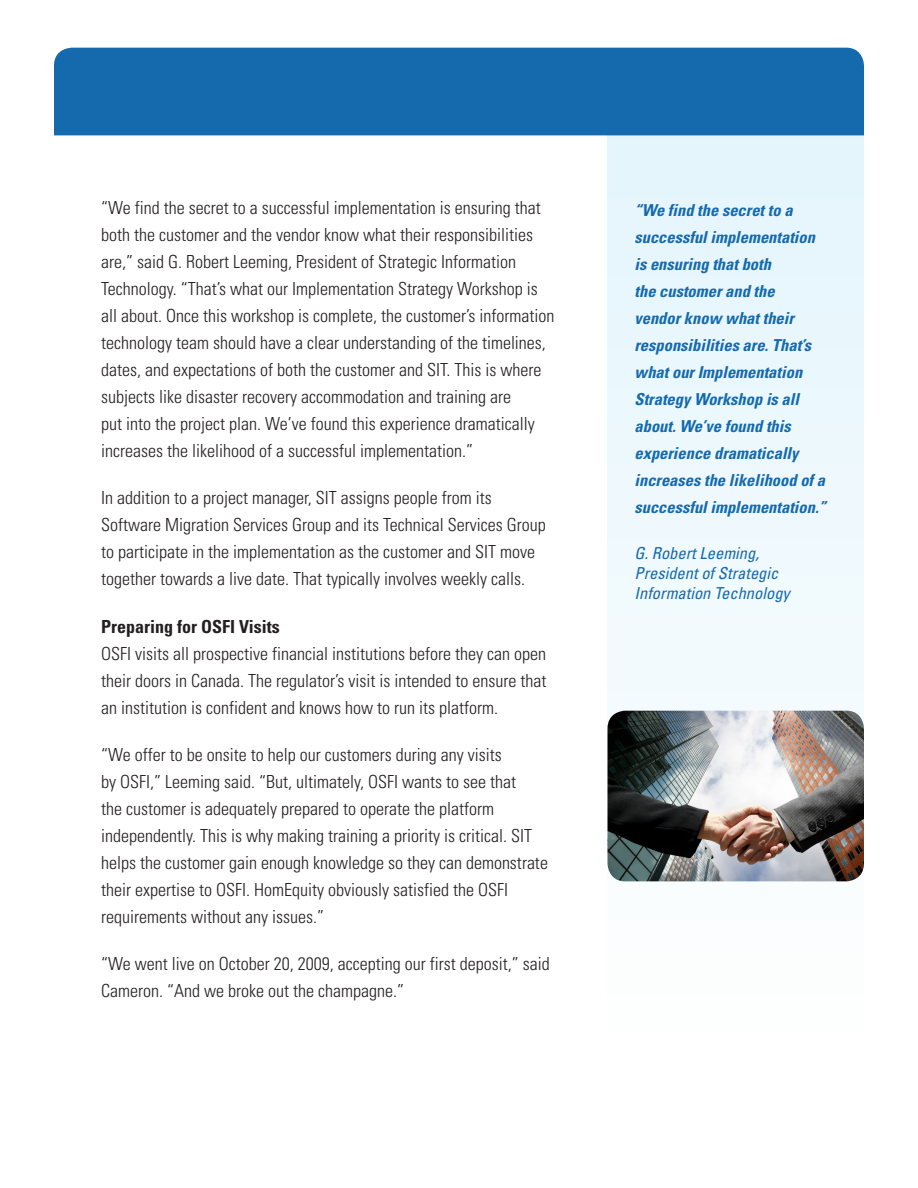
<style>
.page{position:relative;width:918px;height:1188px;background:#fff}
.page>*{position:absolute;margin:0;border:0;box-sizing:border-box;transform-origin:0 0}
.t1{font:300 condensed 18px/27px "Univers";color:#231f20}
.t2{font:700 condensed 18px "Univers";color:#231f20}
.t3{font:italic 700 condensed 16.5px/27px "Univers";color:#156aae}
.t4{font:italic condensed 16.5px/19.8px "Univers";color:#156aae}
</style>
<div class="page">
<div style="left:608px;top:108px;width:256px;height:945px;background:linear-gradient(to right,#eff9fd,#f0f9fd)"></div>
<div style="left:54px;top:48px;width:810px;height:87px;background:#156aae"></div>
<img style="left:608px;top:711px;width:256px;height:170px">
<p class="t1" style="left:101px;top:194px;width:455px">“We find the secret to a successful implementation is ensuring that both the customer and the vendor know what their responsibilities are,” said G. Robert Leeming, President of Strategic Information Technology. “That’s what our Implementation Strategy Workshop is all about. Once this workshop is complete, the customer’s information technology team should have a clear understanding of the timelines, dates, and expectations of both the customer and SIT. This is where subjects like disaster recovery accommodation and training are<br>put into the project plan. We’ve found this experience dramatically increases the likelihood of a successful implementation.”</p>
<p class="t1" style="left:101px;top:484px;width:446px">In addition to a project manager, SIT assigns people from its Software Migration Services Group and its Technical Services Group to participate in the implementation as the customer and SIT move together towards a live date. That typically involves weekly calls.</p>
<p class="t2" style="left:101px;top:615px;width:180px">Preparing for OSFI Visits</p>
<p class="t1" style="left:101px;top:640px;width:447px;text-align:justify">OSFI visits all prospective financial institutions before they can open their doors in Canada. The regulator’s visit is intended to ensure that an institution is confident and knows how to run its platform.</p>
<p class="t1" style="left:101px;top:741px;width:448px">“We offer to be onsite to help our customers during any visits<br>by OSFI,” Leeming said. “But, ultimately, OSFI wants to see that<br>the customer is adequately prepared to operate the platform independently. This is why making training a priority is critical. SIT helps the customer gain enough knowledge so they can demonstrate their expertise to OSFI. HomEquity obviously satisfied the OSFI requirements without any issues.”</p>
<p class="t1" style="left:101px;top:950px;width:450px">“We went live on October 20, 2009, accepting our first deposit,” said<br>Cameron. “And we broke out the champagne.”</p>
<p class="t3" style="left:634px;top:196px;width:193px">“We find the secret to a successful implementation is ensuring that both<br>the customer and the<br>vendor know what their responsibilities are. That’s what our Implementation<br>Strategy Workshop is all about. We’ve found this experience dramatically increases the likelihood of a successful implementation.”</p>
<p class="t4" style="left:634px;top:543px;width:157px">G. Robert Leeming,<br>President of Strategic<br>Information Technology</p>
</div>
